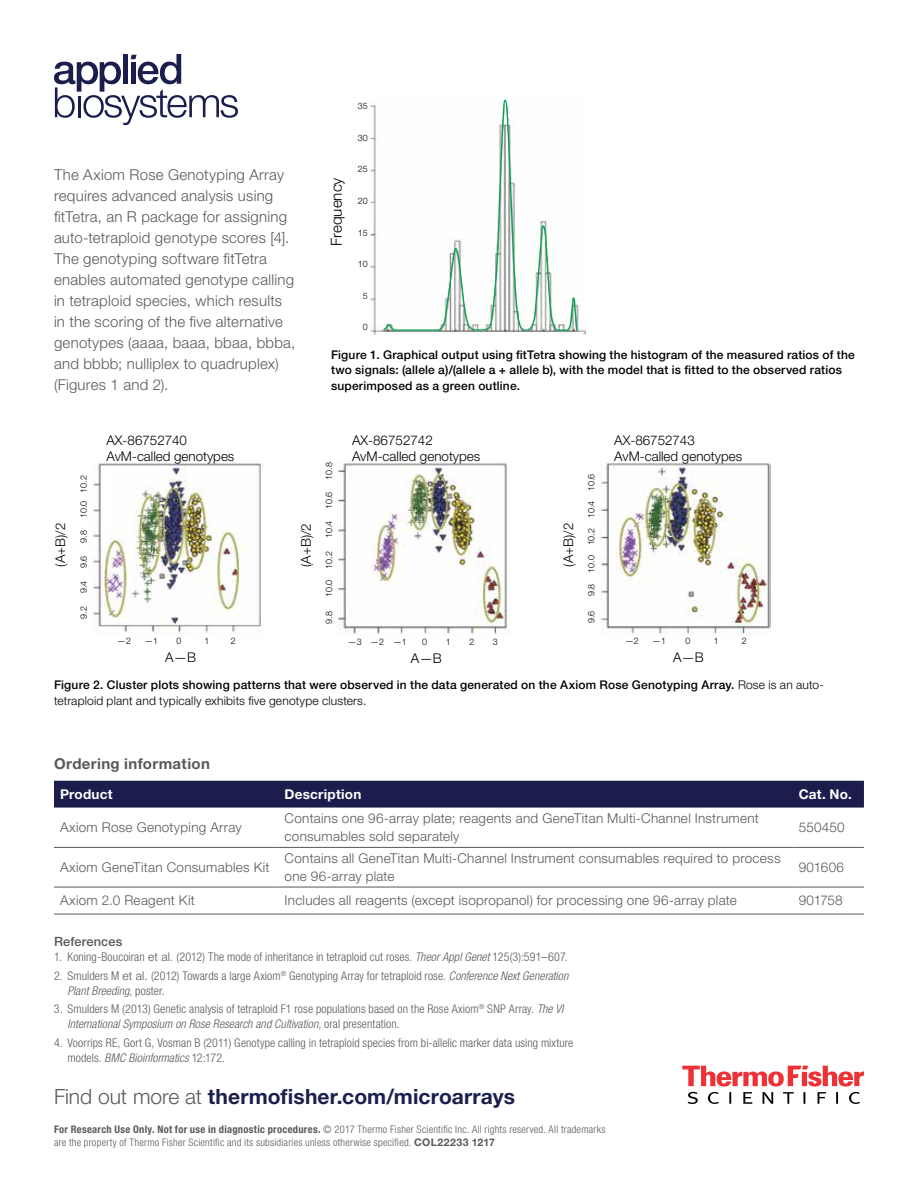
<style>
.page{position:relative;width:918px;height:1188px;background:#fff}
.page>*{position:absolute;margin:0;border:0;box-sizing:border-box;transform-origin:0 0}
.t1{font:700 21px "Helvetica Neue LT Std";letter-spacing:.005em;color:#1b1e4d}
.t2{font:300 15.15px "Helvetica Neue LT Std";color:#000}
.t3{font:300 15px/21px "Helvetica Neue LT Std";letter-spacing:.015em;color:#58595b}
.t4{font:700 15px "Helvetica Neue LT Std";letter-spacing:.025em;color:#58595b}
.t5{font:300 13.5px/18px "Helvetica Neue LT Std";letter-spacing:.02em;color:#58595b}
.t6{font:700 13.5px "Helvetica Neue LT Std";letter-spacing:.02em;color:#fff}
.t7{font:300 13.35px/16px "Helvetica Neue LT Std";color:#000}
.t8{font:500 12.75px "Helvetica Neue LT Std";letter-spacing:.015em;color:#58595b}
.t9{font:300 condensed 12px/15px "Helvetica Neue LT Std";letter-spacing:.01em;color:#58595b}
.t10{font:500 12px/15.8px "Helvetica Neue LT Std";letter-spacing:.015em;color:#000}
.t11{font:300 condensed 10.5px/13.5px "Helvetica Neue LT Std";letter-spacing:.025em;color:#58595b}
.t12{font:300 9px "Helvetica Neue LT Std";color:#000}
.t13{font:300 8.85px "Helvetica Neue LT Std";color:#000}
.s1{font-weight:300}
.s2{font-stretch:normal}
.s3{font-style:italic}
.s4{font-weight:300;color:#58595b}
.s5{font-weight:700}
.s6{font-weight:700;font-stretch:normal}
</style>
<div class="page">
<img style="left:92px;top:463px;width:170px;height:171px">
<img style="left:337px;top:462px;width:171px;height:173px">
<img style="left:600px;top:462px;width:171px;height:173px">
<div style="left:54px;top:781px;width:810px;height:27px;background:#1b1e4d"></div>
<svg style="left:54px;top:846px;width:810px;height:68px"></svg>
<hr style="left:54px;top:847px;width:225px;height:1px;background:#58595b">
<hr style="left:279px;top:847px;width:514px;height:1px;background:#58595b">
<hr style="left:793px;top:847px;width:71px;height:1px;background:#58595b">
<hr style="left:54px;top:887px;width:225px;height:1px;background:#58595b">
<hr style="left:279px;top:887px;width:514px;height:1px;background:#58595b">
<hr style="left:793px;top:887px;width:71px;height:1px;background:#58595b">
<hr style="left:54px;top:914px;width:225px;height:1px;background:#58595b">
<hr style="left:279px;top:914px;width:514px;height:1px;background:#58595b">
<hr style="left:793px;top:914px;width:71px;height:1px;background:#58595b">
<svg style="left:682px;top:1066px;width:182px;height:38px"></svg>
<img style="left:369px;top:103px;width:218px;height:232px">
<svg style="left:382px;top:99px;width:197px;height:236px"></svg>
<svg style="left:54px;top:54px;width:184px;height:71px"></svg>
<p class="t3" style="left:54px;top:164px;width:243px">The Axiom Rose Genotyping Array requires advanced analysis using fitTetra, an R package for assigning auto-tetraploid genotype scores [4].<br>The genotyping software fitTetra enables automated genotype calling in tetraploid species, which results in the scoring of the five alternative genotypes (aaaa, baaa, bbaa, bbba, and bbbb; nulliplex to quadruplex) (Figures 1 and 2).</p>
<p class="t2" style="left:327px;top:246px;width:70px;rotate:-90deg">Frequency</p>
<p class="t13" style="left:358px;top:101px;width:11px">35</p>
<p class="t13" style="left:358px;top:132px;width:11px">30</p>
<p class="t13" style="left:358px;top:164px;width:11px">25</p>
<p class="t13" style="left:358px;top:195px;width:11px">20</p>
<p class="t13" style="left:358px;top:227px;width:11px">15</p>
<p class="t13" style="left:358px;top:259px;width:11px">10</p>
<p class="t13" style="left:363px;top:290px;width:6px">5</p>
<p class="t13" style="left:363px;top:322px;width:6px">0</p>
<p class="t10" style="left:331px;top:346px;width:525px">Figure 1. Graphical output using fitTetra showing the histogram of the measured ratios of the two signals: (allele a)/(allele a + allele b), with the model that is fitted to the observed ratios superimposed as a green outline.</p>
<p class="t7" style="left:52px;top:567px;width:45px;rotate:-90deg">(A+B)/2</p>
<p class="t13" style="left:78px;top:518px;width:44px;rotate:-90deg">10.0 10.2</p>
<p class="t13" style="left:78px;top:543px;width:14px;rotate:-90deg">9.8</p>
<p class="t13" style="left:78px;top:568px;width:14px;rotate:-90deg">9.6</p>
<p class="t13" style="left:78px;top:593px;width:14px;rotate:-90deg">9.4</p>
<p class="t13" style="left:78px;top:619px;width:14px;rotate:-90deg">9.2</p>
<p class="t7" style="left:107px;top:432px;width:129px">AX-86752740<br>AvM-called genotypes</p>
<p class="t7" style="left:165px;top:649px;width:32px">A—B</p>
<p class="t7" style="left:298px;top:567px;width:45px;rotate:-90deg">(A+B)/2</p>
<p class="t12" style="left:324px;top:480px;width:19px;rotate:-90deg">10.8</p>
<p class="t12" style="left:324px;top:509px;width:19px;rotate:-90deg">10.6</p>
<p class="t12" style="left:324px;top:538px;width:19px;rotate:-90deg">10.4</p>
<p class="t12" style="left:324px;top:569px;width:19px;rotate:-90deg">10.2</p>
<p class="t12" style="left:324px;top:597px;width:19px;rotate:-90deg">10.0</p>
<p class="t12" style="left:324px;top:624px;width:14px;rotate:-90deg">9.8</p>
<p class="t7" style="left:352px;top:432px;width:130px">AX-86752742<br>AvM-called genotypes</p>
<p class="t12" style="left:348px;top:636px;width:61px;rotate:-1deg">—3 —2 —1</p>
<p class="t7" style="left:411px;top:649px;width:32px">A—B</p>
<p class="t7" style="left:560px;top:567px;width:45px;rotate:-90deg">(A+B)/2</p>
<p class="t13" style="left:586px;top:518px;width:46px;rotate:-90deg">10.4 10.6</p>
<p class="t13" style="left:586px;top:545px;width:19px;rotate:-90deg">10.2</p>
<p class="t13" style="left:586px;top:573px;width:19px;rotate:-90deg">10.0</p>
<p class="t13" style="left:586px;top:596px;width:14px;rotate:-90deg">9.8</p>
<p class="t13" style="left:586px;top:623px;width:14px;rotate:-90deg">9.6</p>
<p class="t7" style="left:614px;top:432px;width:129px">AX-86752743<br>AvM-called genotypes</p>
<p class="t7" style="left:673px;top:649px;width:32px">A—B</p>
<p class="t10" style="left:54px;top:677px;width:771px">Figure 2. Cluster plots showing patterns that were observed in the data generated on the Axiom Rose Genotyping Array. <span class="s1">Rose is an auto&shy;tetraploid plant and typically exhibits five genotype clusters.</span></p>
<p class="t4" style="left:54px;top:755px;width:158px">Ordering information</p>
<p class="t6" style="left:60px;top:786px;width:54px">Product</p>
<p class="t6" style="left:285px;top:786px;width:78px">Description</p>
<p class="t6" style="left:799px;top:786px;width:55px">Cat. No.</p>
<p class="t5" style="left:60px;top:818px;width:183px">Axiom Rose Genotyping Array</p>
<p class="t5" style="left:285px;top:809px;width:476px">Contains one 96-array plate; reagents and GeneTitan Multi-Channel Instrument consumables sold separately</p>
<p class="t5" style="left:799px;top:818px;width:48px">550450</p>
<p class="t5" style="left:60px;top:858px;width:211px">Axiom GeneTitan Consumables Kit</p>
<p class="t5" style="left:285px;top:849px;width:497px">Contains all GeneTitan Multi-Channel Instrument consumables required to process one 96-array plate</p>
<p class="t5" style="left:799px;top:858px;width:47px">901606</p>
<p class="t5" style="left:60px;top:891px;width:136px">Axiom 2.0 Reagent Kit</p>
<p class="t5" style="left:285px;top:891px;width:454px">Includes all reagents (except isopropanol) for processing one 96-array plate</p>
<p class="t5" style="left:799px;top:891px;width:46px">901758</p>
<p class="t8" style="left:54px;top:934px;width:70px">References</p>
<p class="t9" style="left:54px;top:950px;width:515px">1. Koning-Boucoiran <span class="s2">et al.</span> (2012) The mode of inheritance in tetraploid cut roses. <span class="s3">Theor Appl Genet</span> 125(3):591–607.</p>
<p class="t9" style="left:67px;top:968px;width:502px;text-indent:-13px">2. Smulders M <span class="s2">et al.</span> (2012) Towards a large Axiom<sup>®</sup> Genotyping Array for tetraploid rose. <span class="s3">Conference Next Generation<br>Plant Breeding,</span> poster<span class="s2">.</span></p>
<p class="t9" style="left:68px;top:1002px;width:497px;text-indent:-14px">3. Smulders M (2013) Genetic analysis of tetraploid F1 rose populations based on the Rose Axiom<sup>®</sup> SNP Array. <span class="s3">The VI<br>International Symposium on Rose Research and Cultivation,</span> oral presentation.</p>
<p class="t9" style="left:68px;top:1035px;width:507px;text-indent:-14px">4. Voorrips RE, Gort G, Vosman B (2011) Genotype calling in tetraploid species from bi-allelic marker data using mixture models. <span class="s3">BMC Bioinformatics</span> 12:172.</p>
<h1 class="t1" style="left:54px;top:1084px;width:463px"><span class="s4">Find out more at</span> thermofisher.com/microarrays</h1>
<p class="t11" style="left:54px;top:1122px;width:553px"><span class="s5">For Research Use Only. Not for use in diagnostic procedures.</span> © 2017 Thermo Fisher Scientific Inc. All rights reserved. All trademarks are the property of Thermo Fisher Scientific and its subsidiaries unless otherwise specified. <span class="s6">COL22233 1217</span></p>
</div>
